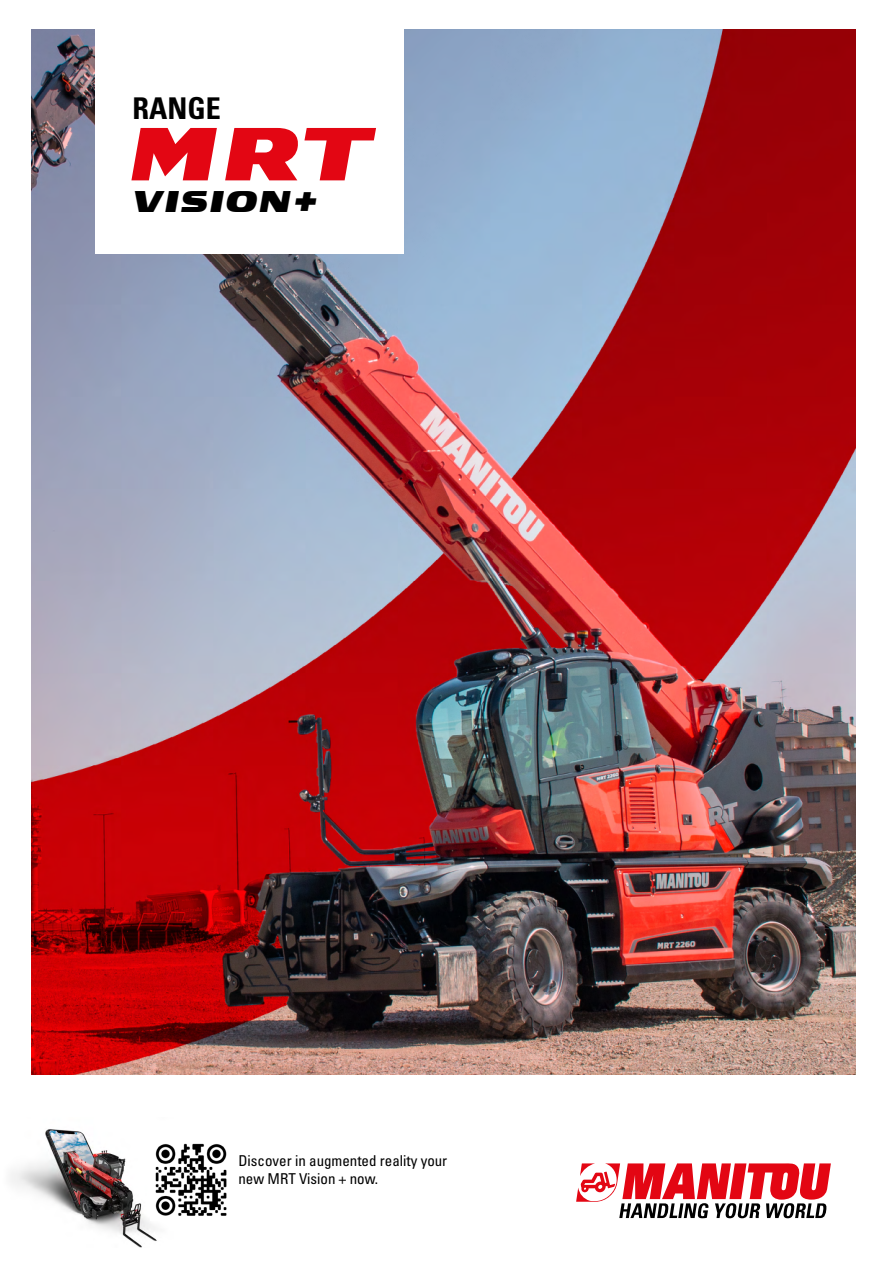
<style>
.page{position:relative;width:893px;height:1263px;background:#fff}
.page>*{position:absolute;margin:0;border:0;box-sizing:border-box;transform-origin:0 0}
.t1{font:800 74.85px "Manitou";color:#e30613}
.t2{font:800 30px "Manitou";color:#000}
.t3{font:30px "Univers LTCYR 67 Bold Cond";color:#000}
.t4{font:condensed 15px/18px "Univers LTCYR 57";color:#000}
</style>
<div class="page">
<svg style="left:576px;top:1163px;width:255px;height:55px"></svg>
<img style="left:31px;top:30px;width:824px;height:1044px">
<div style="left:95px;top:11px;width:308px;height:243px;background:#fff"></div>
<img style="left:11px;top:1129px;width:146px;height:118px">
<img style="left:150px;top:1139px;width:77px;height:81px">
<h2 class="t3" style="left:133px;top:90px;width:90px">RANGE</h2>
<h1 class="t1" style="left:127px;top:128px;width:248px">MRT</h1>
<h2 class="t2" style="left:133px;top:191px;width:188px">VISION+</h2>
<p class="t4" style="left:238px;top:1151px;width:210px">Discover in augmented reality your new MRT Vision + now.</p>
</div>
